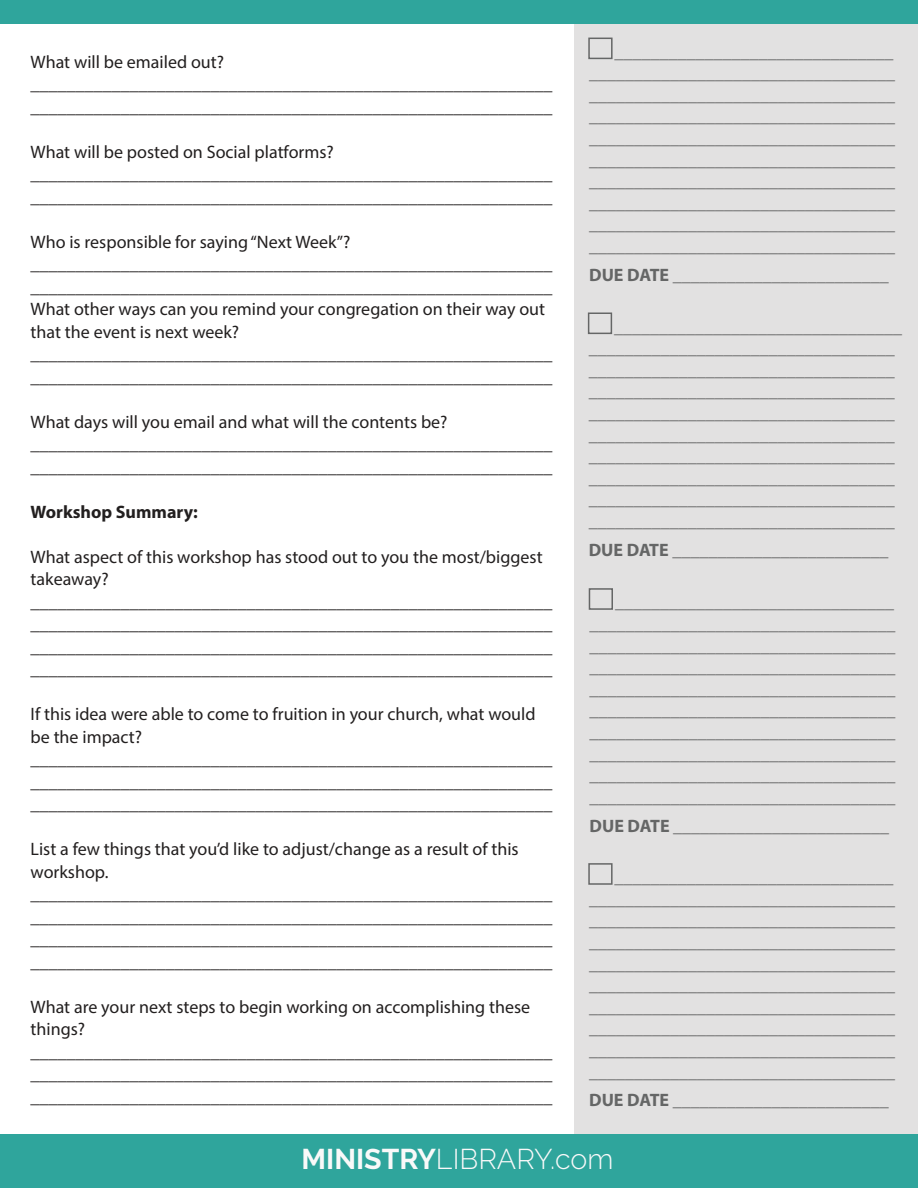
<style>
.page{position:relative;width:918px;height:1188px;background:#fff}
.page>*{position:absolute;margin:0;border:0;box-sizing:border-box;transform-origin:0 0}
.t1{font:300 28.5px "Raleway";color:#f9f9f9}
.t2{font:18px/22.5px "Myriad Pro";color:#221f1f}
.t3{font:700 18px/21.6px "Myriad Pro";color:#656666;text-align:justify}
.t4{font:700 18px "Myriad Pro";color:#221f1f}
.s1{font-weight:700}
</style>
<div class="page">
<div style="left:575px;top:0;width:343px;height:1158px;background:#e2e1e1"></div>
<div style="left:0;top:1134px;width:918px;height:54px;background:#2fa59c"></div>
<div style="left:588px;top:863px;width:25px;height:22px;border:2px solid #656666"></div>
<div style="left:589px;top:588px;width:24px;height:22px;border:2px solid #656666"></div>
<div style="left:588px;top:313px;width:24px;height:21px;border:2px solid #656666"></div>
<div style="left:588px;top:38px;width:25px;height:21px;border:2px solid #656666"></div>
<div style="left:0;top:0;width:918px;height:24px;background:#2fa59c"></div>
<p class="t2" style="left:31px;top:52px;width:523px">What will be emailed out? __________________________________________________________ __________________________________________________________</p>
<p class="t2" style="left:31px;top:142px;width:523px">What will be posted on Social platforms? __________________________________________________________ __________________________________________________________</p>
<p class="t2" style="left:31px;top:232px;width:523px">Who is responsible for saying “Next Week”? __________________________________________________________ __________________________________________________________ What other ways can you remind your congregation on their way out that the event is next week? __________________________________________________________ __________________________________________________________</p>
<p class="t2" style="left:31px;top:412px;width:523px">What days will you email and what will the contents be? __________________________________________________________ __________________________________________________________</p>
<p class="t4" style="left:31px;top:505px;width:169px">Workshop Summary:</p>
<p class="t2" style="left:31px;top:547px;width:523px">What aspect of this workshop has stood out to you the most/biggest takeaway? __________________________________________________________ __________________________________________________________ __________________________________________________________ __________________________________________________________</p>
<p class="t2" style="left:31px;top:704px;width:523px">If this idea were able to come to fruition in your church, what would be the impact? __________________________________________________________ __________________________________________________________ __________________________________________________________</p>
<p class="t2" style="left:31px;top:839px;width:523px">List a few things that you’d like to adjust/change as a result of this workshop. __________________________________________________________ __________________________________________________________ __________________________________________________________ __________________________________________________________</p>
<p class="t2" style="left:31px;top:997px;width:523px">What are your next steps to begin working on accomplishing these things? __________________________________________________________ __________________________________________________________ __________________________________________________________</p>
<p class="t3" style="left:589px;top:42px;width:307px;text-indent:25px">_______________________________ __________________________________ __________________________________ __________________________________ __________________________________ __________________________________ __________________________________ __________________________________ __________________________________ __________________________________</p>
<p class="t3" style="left:589px;top:266px;width:301px">DUE DATE ________________________</p>
<p class="t3" style="left:589px;top:317px;width:315px;text-align:left;text-indent:25px">________________________________ __________________________________ __________________________________ __________________________________ __________________________________ __________________________________ __________________________________ __________________________________ __________________________________ __________________________________</p>
<p class="t3" style="left:589px;top:541px;width:301px">DUE DATE ________________________</p>
<p class="t3" style="left:590px;top:593px;width:307px;text-indent:25px">_______________________________ __________________________________ __________________________________ __________________________________ __________________________________ __________________________________ __________________________________ __________________________________ __________________________________ __________________________________</p>
<p class="t3" style="left:590px;top:816px;width:301px">DUE DATE ________________________</p>
<p class="t3" style="left:589px;top:868px;width:307px;text-indent:25px">_______________________________ __________________________________ __________________________________ __________________________________ __________________________________ __________________________________ __________________________________ __________________________________ __________________________________ __________________________________</p>
<p class="t3" style="left:589px;top:1091px;width:301px">DUE DATE ________________________</p>
<h1 class="t1" style="left:302px;top:1143px;width:313px"><span class="s1">MINISTRY</span>LIBRARY.com</h1>
</div>
